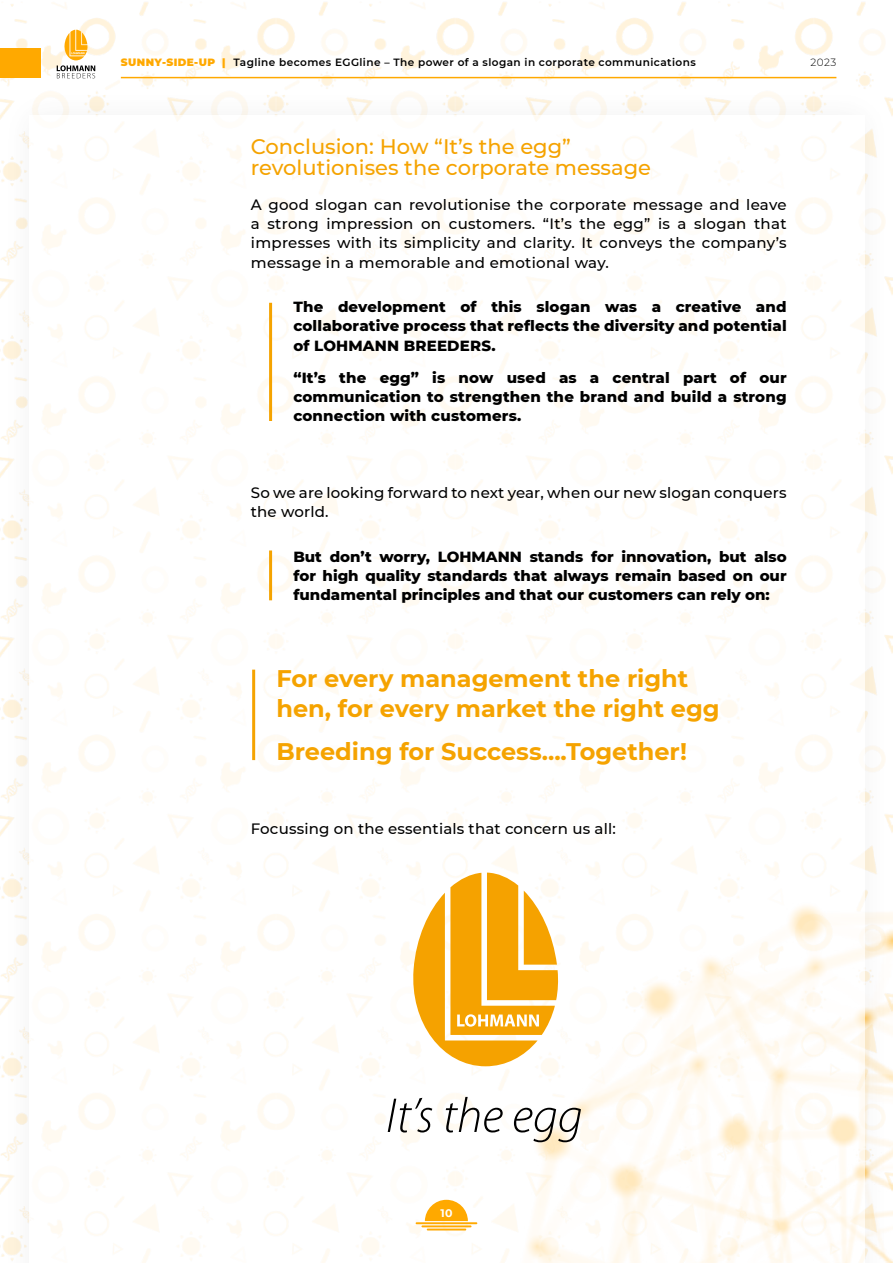
<style>
.page{position:relative;width:893px;height:1263px;background:#fff}
.page>*{position:absolute;margin:0;border:0;box-sizing:border-box;transform-origin:0 0}
.TEXTO{font:700 24px/30px "Montserrat";color:#f5a300}
.t1{font:500 21px/21px "Montserrat";color:#f5a300}
.TEXTO-2{font:800 15px/19.2px "Montserrat";letter-spacing:.01em;color:#000;text-align:justify}
.TEXTO-3{font:500 15px/19.2px "Montserrat";letter-spacing:.01em;color:#000}
.t2{font:700 10.95px "Montserrat";color:#fff}
.t3{font:600 10.5px "Montserrat";letter-spacing:.04em;color:#000}
.t4{font:300 10.5px "Montserrat";color:#000}
.s1{font-weight:900;color:#ffa900}
</style>
<div class="page">
<img style="left:0;top:2px;width:885px;height:81px">
<div style="left:0;top:83px;width:893px;height:1180px;background:#000;opacity:.1"></div>
<div style="left:29px;top:115px;width:835px;height:1148px;background:#fff"></div>
<hr style="left:891px;top:83px;width:2px;height:1180px;background:#000;opacity:.1">
<hr style="left:252px;top:670px;width:3px;height:90px;background:#f5a300">
<hr style="left:269px;top:550px;width:3px;height:50px;background:#f5a300">
<svg style="left:410px;top:872px;width:149px;height:194px"></svg>
<svg style="left:388px;top:1098px;width:44px;height:34px"></svg>
<svg style="left:446px;top:1097px;width:57px;height:35px"></svg>
<svg style="left:514px;top:1108px;width:67px;height:34px"></svg>
<hr style="left:269px;top:303px;width:3px;height:118px;background:#f5a300">
<svg style="left:57px;top:30px;width:38px;height:48px"></svg>
<div style="left:0;top:49px;width:40px;height:29px;background:#ffa900"></div>
<hr style="left:121px;top:77px;width:715px;height:1px;background:#ffa900">
<hr style="left:416px;top:1222px;width:61px;height:2px;background:#ffa900">
<hr style="left:421px;top:1225px;width:50px;height:2px;background:#ffa900">
<hr style="left:427px;top:1228px;width:39px;height:2px;background:#ffa900">
<svg style="left:425px;top:1200px;width:43px;height:21px"></svg>
<p class="t3" style="left:121px;top:55px;width:576px"><span class="s1">SUNNY-SIDE-UP |</span> Tagline becomes EGGline – The power of a slogan in corporate communications</p>
<p class="t4" style="left:811px;top:55px;width:27px">2023</p>
<p class="t1" style="left:251px;top:136px;width:402px">Conclusion: How “It’s the egg” revolutionises the corporate message</p>
<p class="TEXTO-3" style="left:251px;top:194px;width:537px;text-align:justify">A good slogan can revolutionise the corporate message and leave a strong impression on customers. “It’s the egg” is a slogan that impresses with its simplicity and clarity. It conveys the company’s message in a memorable and emotional way.</p>
<p class="TEXTO-2" style="left:293px;top:296px;width:495px">The development of this slogan was a creative and collaborative process that reflects the diversity and potential of LOHMANN BREEDERS.</p>
<p class="TEXTO-2" style="left:293px;top:367px;width:495px">“It’s the egg” is now used as a central part of our communication to strengthen the brand and build a strong connection with customers.</p>
<p class="TEXTO-3" style="left:251px;top:482px;width:537px">So we are looking forward to next year, when our new slogan conquers the world.</p>
<p class="TEXTO-2" style="left:293px;top:546px;width:495px">But don’t worry, LOHMANN stands for innovation, but also for high quality standards that always remain based on our fundamental principles and that our customers can rely on:</p>
<p class="TEXTO" style="left:276px;top:663px;width:445px">For every management the right hen, for every market the right egg</p>
<p class="TEXTO" style="left:276px;top:735px;width:412px">Breeding for Success....Together!</p>
<p class="TEXTO-3" style="left:251px;top:819px;width:366px">Focussing on the essentials that concern us all:</p>
<p class="t2" style="left:440px;top:1205px;width:14px">10</p>
</div>
